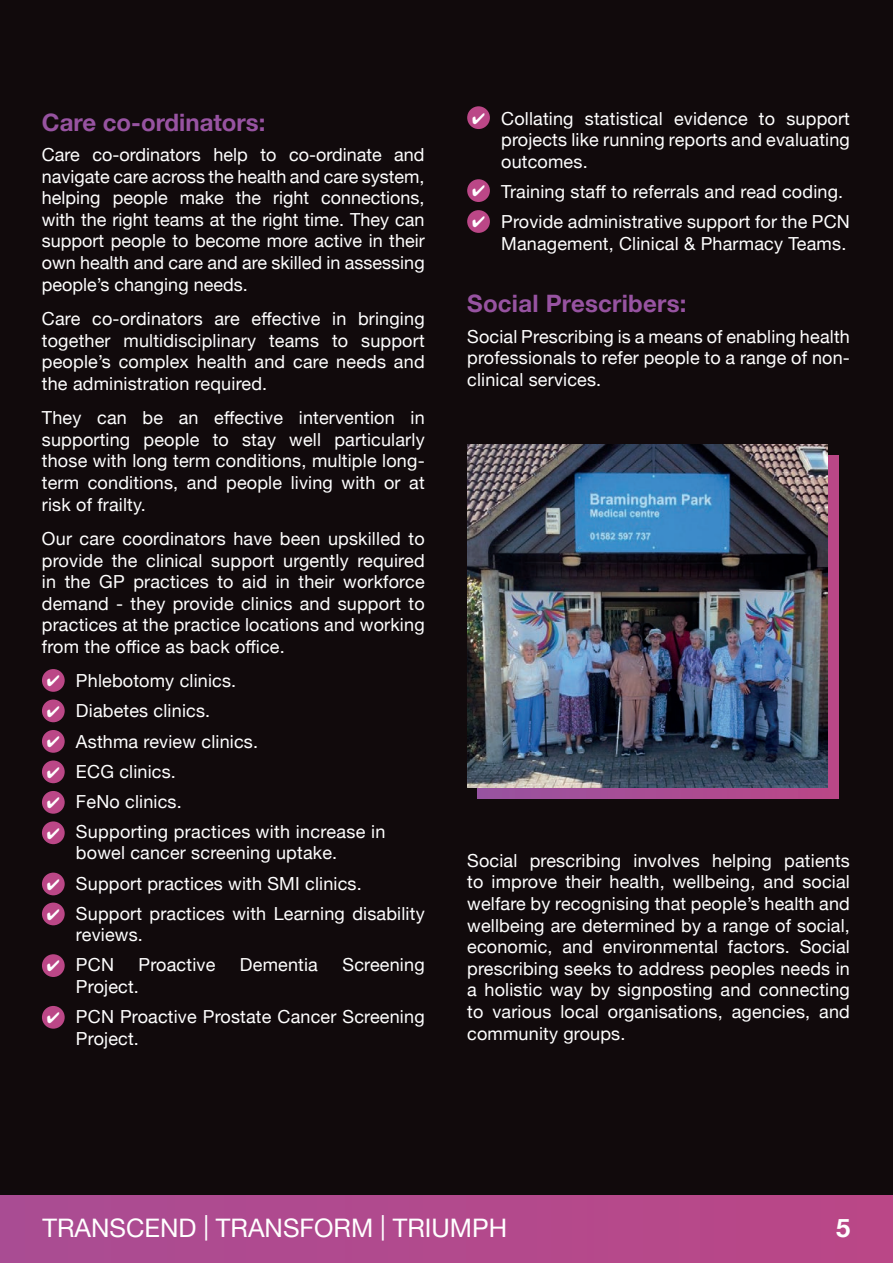
<style>
.page{position:relative;width:893px;height:1263px;background:#fff}
.page>*{position:absolute;margin:0;border:0;box-sizing:border-box;transform-origin:0 0}
.t1{font:25.5px "Helvetica Neue";color:#fff}
.t2{font:700 25.5px "Helvetica Neue";color:#fff}
.t3{font:700 24px "Helvetica Neue";letter-spacing:.005em;color:#9753a1}
.t4{font:18px/21.6px "Helvetica Neue";letter-spacing:.01em;color:#fff;text-align:justify}
.t5{font:15.3px/30.5px "Zapf Dingbats ITC";color:#fff;text-align:justify}
</style>
<div class="page">
<div style="left:0;top:0;width:893px;height:1250px;background:#110a0c"></div>
<div style="left:478px;top:455px;width:360px;height:343px;background:linear-gradient(to right,#9853a1,#bb4686)"></div>
<div style="left:42px;top:669px;width:23px;height:23px;background:#bb4787;border-radius:50%"></div>
<div style="left:467px;top:106px;width:23px;height:23px;background:#bb4787;border-radius:50%"></div>
<div style="left:467px;top:179px;width:23px;height:23px;background:#bb4787;border-radius:50%"></div>
<div style="left:467px;top:210px;width:23px;height:23px;background:#bb4787;border-radius:50%"></div>
<div style="left:42px;top:699px;width:23px;height:23px;background:#bb4787;border-radius:50%"></div>
<div style="left:42px;top:730px;width:23px;height:23px;background:#bb4787;border-radius:50%"></div>
<div style="left:42px;top:760px;width:23px;height:23px;background:#bb4787;border-radius:50%"></div>
<div style="left:42px;top:791px;width:23px;height:23px;background:#bb4787;border-radius:50%"></div>
<div style="left:42px;top:821px;width:23px;height:23px;background:#bb4787;border-radius:50%"></div>
<div style="left:42px;top:873px;width:23px;height:22px;background:#bb4787;border-radius:50%"></div>
<div style="left:42px;top:902px;width:23px;height:23px;background:#bb4787;border-radius:50%"></div>
<div style="left:42px;top:954px;width:23px;height:23px;background:#bb4787;border-radius:50%"></div>
<div style="left:42px;top:1006px;width:23px;height:23px;background:#bb4787;border-radius:50%"></div>
<img style="left:467px;top:444px;width:361px;height:344px">
<div style="left:0;top:1195px;width:893px;height:68px;background:#b24a8d"></div>
<svg style="left:473px;top:200px;width:11px;height:12px"></svg>
<svg style="left:47px;top:893px;width:12px;height:12px"></svg>
<h2 class="t3" style="left:42px;top:103px;width:225px">Care co-ordinators:</h2>
<p class="t4" style="left:42px;top:145px;width:384px">Care co-ordinators help to co-ordinate and navigate care across the health and care system, helping people make the right connections, with the right teams at the right time. They can support people to become more active in their own health and care and are skilled in assessing people’s changing needs.</p>
<p class="t4" style="left:42px;top:309px;width:384px">Care co-ordinators are effective in bringing together multidisciplinary teams to support people’s complex health and care needs and the administration required.</p>
<p class="t4" style="left:42px;top:408px;width:384px">They can be an effective intervention in supporting people to stay well particularly those with long term conditions, multiple long&shy;term conditions, and people living with or at risk of frailty.</p>
<p class="t4" style="left:42px;top:529px;width:384px">Our care coordinators have been upskilled to provide the clinical support urgently required in the GP practices to aid in their workforce demand - they provide clinics and support to practices at the practice locations and working from the office as back office.</p>
<p class="t4" style="left:76px;top:667px;width:311px;line-height:30.2px;text-align:left">Phlebotomy clinics.<br>Diabetes clinics.<br>Asthma review clinics.<br>ECG clinics.<br>FeNo clinics.<br>Supporting practices with increase in</p>
<p class="t4" style="left:76px;top:839px;width:350px;line-height:30.2px;text-align:left">bowel cancer screening uptake.<br>Support practices with SMI clinics.<br>Support practices with Learning disability</p>
<p class="t4" style="left:76px;top:921px;width:68px;line-height:30.2px">reviews.<br>PCN</p>
<p class="t5" style="left:47px;top:696px;width:14px">✔ ✔ ✔ ✔ ✔</p>
<p class="t4" style="left:139px;top:955px;width:78px">Proactive</p>
<p class="t4" style="left:240px;top:955px;width:79px">Dementia</p>
<p class="t4" style="left:343px;top:955px;width:84px">Screening</p>
<p class="t4" style="left:76px;top:972px;width:350px;line-height:30.2px">Project.<br>PCN Proactive Prostate Cancer Screening</p>
<p class="t4" style="left:76px;top:1028px;width:64px">Project.</p>
<p class="t4" style="left:501px;top:108px;width:350px">Collating statistical evidence to support projects like running reports and evaluating outcomes.</p>
<p class="t4" style="left:501px;top:177px;width:350px;line-height:30.2px">Training staff to referrals and read coding.<br>Provide administrative support for the PCN</p>
<p class="t4" style="left:501px;top:233px;width:347px">Management, Clinical &amp; Pharmacy Teams.</p>
<h2 class="t3" style="left:467px;top:285px;width:221px">Social Prescribers:</h2>
<p class="t4" style="left:467px;top:326px;width:384px">Social Prescribing is a means of enabling health professionals to refer people to a range of non&shy;clinical services.</p>
<p class="t4" style="left:467px;top:851px;width:384px">Social prescribing involves helping patients to improve their health, wellbeing, and social welfare by recognising that people’s health and wellbeing are determined by a range of social, economic, and environmental factors. Social prescribing seeks to address peoples needs in a holistic way by signposting and connecting to various local organisations, agencies, and community groups.</p>
<h1 class="t1" style="left:43px;top:1209px;width:466px">TRANSCEND | TRANSFORM | TRIUMPH</h1>
<h1 class="t2" style="left:836px;top:1208px;width:16px">5</h1>
</div>
